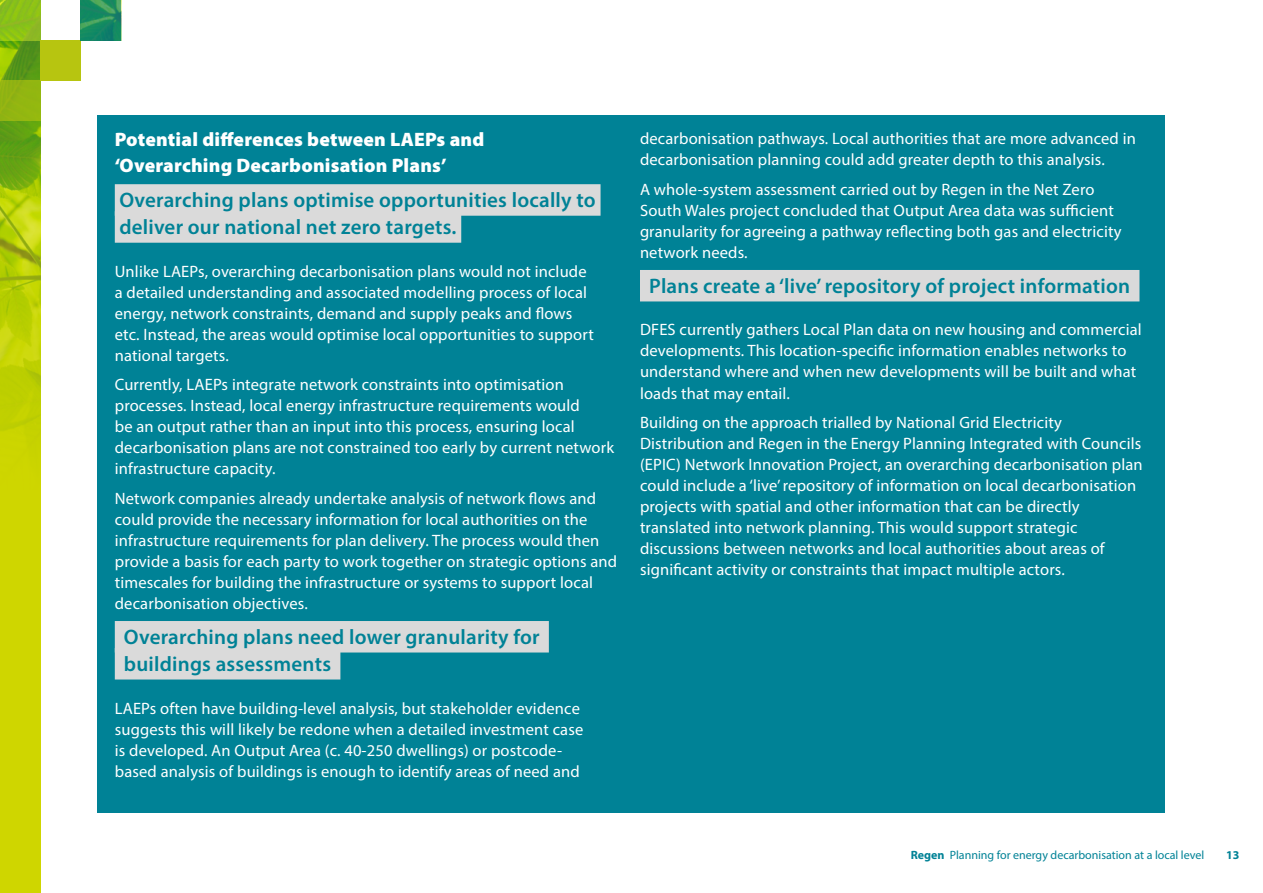
<style>
.page{position:relative;width:1263px;height:893px;background:#fff}
.page>*{position:absolute;margin:0;border:0;box-sizing:border-box;transform-origin:0 0}
.t1{font:600 21px/27px "Myriad Pro";letter-spacing:.01em;color:#008296}
.t2{font:900 19.5px/25.5px "Myriad Pro";letter-spacing:.01em;color:#fff}
.t3{font:16.5px/21px "Myriad Pro";letter-spacing:.01em;color:#fff}
.t4{font:12px "Myriad Pro";color:#008296}
.t5{font:700 12px "Myriad Pro";color:#008296}
.s1{font-weight:700}
</style>
<div class="page">
<div style="left:0;top:0;width:40px;height:893px;background:#cfd600"></div>
<img style="left:0;top:40px;width:40px;height:402px">
<svg style="left:0;top:0;width:40px;height:40px;fill:#8bbf1b"></svg>
<div style="left:0;top:81px;width:40px;height:40px;background:#92b511"></div>
<div style="left:40px;top:40px;width:41px;height:41px;background:#b7c510"></div>
<img style="left:81px;top:0;width:40px;height:40px">
<div style="left:98px;top:115px;width:1067px;height:697px;background:#008296"></div>
<div style="left:115px;top:184px;width:485px;height:32px;background:#dadada"></div>
<div style="left:115px;top:211px;width:346px;height:32px;background:#dadada"></div>
<div style="left:115px;top:621px;width:434px;height:31px;background:#dadada"></div>
<div style="left:115px;top:648px;width:225px;height:31px;background:#dadada"></div>
<div style="left:640px;top:270px;width:499px;height:31px;background:#dadada"></div>
<p class="t2" style="left:115px;top:126px;width:371px">Potential differences between LAEPs and ‘Overarching Decarbonisation Plans’</p>
<p class="t1" style="left:119px;top:186px;width:478px">Overarching plans optimise opportunities locally to deliver our national net zero targets.</p>
<p class="t3" style="left:115px;top:260px;width:480px">Unlike LAEPs, overarching decarbonisation plans would not include a detailed understanding and associated modelling process of local energy, network constraints, demand and supply peaks and flows etc. Instead, the areas would optimise local opportunities to support national targets.</p>
<p class="t3" style="left:115px;top:374px;width:501px">Currently, LAEPs integrate network constraints into optimisation processes. Instead, local energy infrastructure requirements would<br>be an output rather than an input into this process, ensuring local decarbonisation plans are not constrained too early by current network infrastructure capacity.</p>
<p class="t3" style="left:115px;top:487px;width:504px">Network companies already undertake analysis of network flows and could provide the necessary information for local authorities on the infrastructure requirements for plan delivery. The process would then provide a basis for each party to work together on strategic options and timescales for building the infrastructure or systems to support local decarbonisation objectives.</p>
<p class="t1" style="left:124px;top:623px;width:417px">Overarching plans need lower granularity for buildings assessments</p>
<p class="t3" style="left:115px;top:697px;width:470px">LAEPs often have building-level analysis, but stakeholder evidence suggests this will likely be redone when a detailed investment case is developed. An Output Area (c. 40-250 dwellings) or postcode&shy;based analysis of buildings is enough to identify areas of need and</p>
<p class="t3" style="left:640px;top:128px;width:497px">decarbonisation pathways. Local authorities that are more advanced in decarbonisation planning could add greater depth to this analysis.</p>
<p class="t3" style="left:640px;top:178px;width:483px">A whole-system assessment carried out by Regen in the Net Zero South Wales project concluded that Output Area data was sufficient granularity for agreeing a pathway reflecting both gas and electricity network needs.</p>
<p class="t1" style="left:649px;top:272px;width:483px">Plans create a ‘live’ repository of project information</p>
<p class="t3" style="left:640px;top:319px;width:503px">DFES currently gathers Local Plan data on new housing and commercial developments. This location-specific information enables networks to understand where and when new developments will be built and what loads that may entail.</p>
<p class="t3" style="left:640px;top:412px;width:504px">Building on the approach trialled by National Grid Electricity Distribution and Regen in the Energy Planning Integrated with Councils (EPIC) Network Innovation Project, an overarching decarbonisation plan could include a ‘live’ repository of information on local decarbonisation projects with spatial and other information that can be directly translated into network planning. This would support strategic discussions between networks and local authorities about areas of significant activity or constraints that impact multiple actors.</p>
<p class="t4" style="left:911px;top:848px;width:295px"><span class="s1">Regen</span> Planning for energy decarbonisation at a local level</p>
<p class="t5" style="left:1226px;top:848px;width:15px">13</p>
</div>
